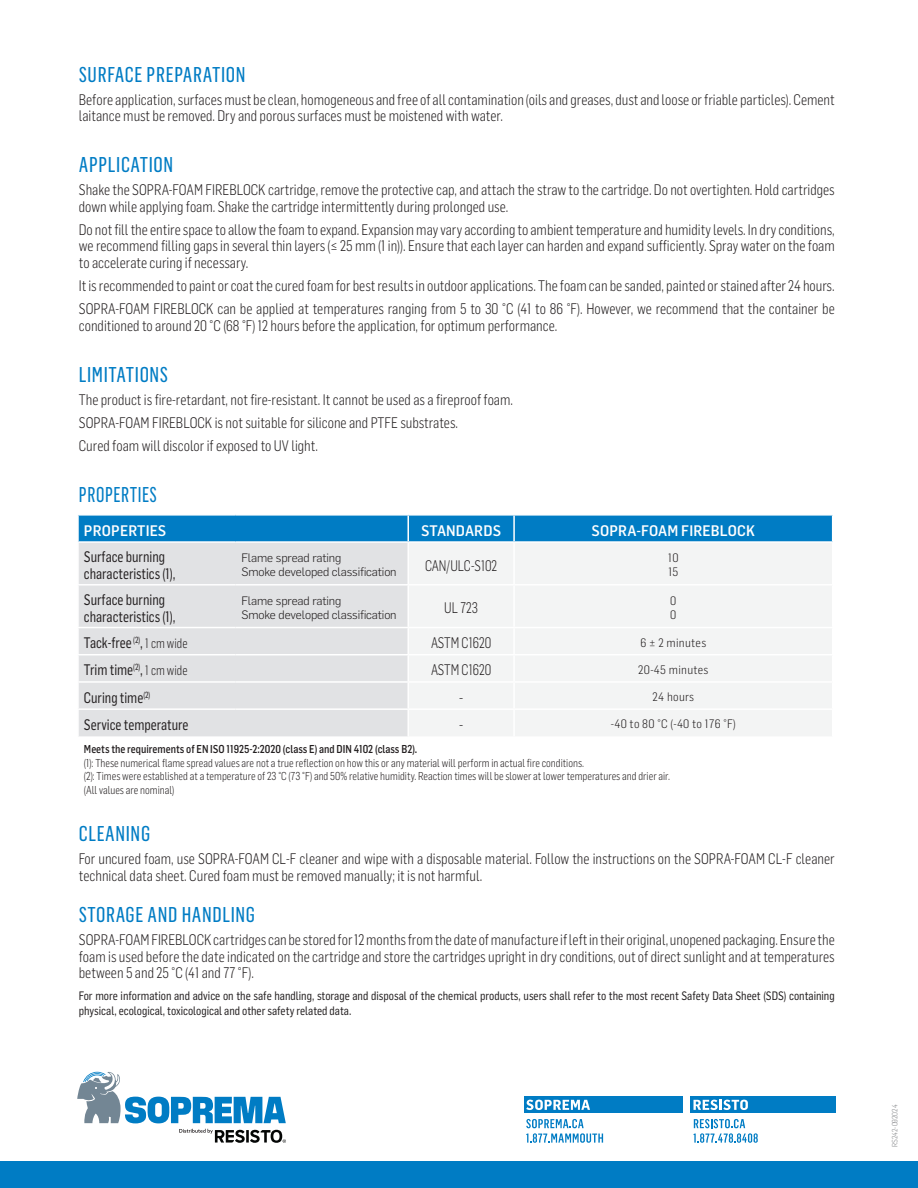
<style>
.page{position:relative;width:918px;height:1188px;background:#fff}
.page>*{position:absolute;margin:0;border:0;box-sizing:border-box;transform-origin:0 0}
.t1{font:21px "Flama Condensed Basic";letter-spacing:.03em;color:#007cc4}
.t2{font:21px "Flama Condensed Basic";letter-spacing:.03em;color:#007cc4;scale:.9 1}
.Infos_Tableau_Align_Gauche{font:300 15px/16.5px "Flama Semicondensed";color:#231f20;scale:.9 1}
.Infos_Tableau_Align_Gauche-2{font:15px "Flama Semicondensed Basic";color:#231f20;scale:.85 1}
.Titres_Tableau_ALIGN__GAUCHE{font:500 15px "Flama Semicondensed";letter-spacing:.01em;color:#fff}
.Infos_Tableau_Align_Gauche-3{font:300 15px "Flama Semicondensed";color:#231f20;scale:.85 1}
.Infos_Tableau_Align_Gauche-4{font:300 15px "Flama Semicondensed";color:#231f20}
.t3{font:12px/15px "Flama Semicondensed Basic";color:#231f20;scale:.9 1}
.Infos_Tableau_Align_Gauche-5{font:300 12px "Flama";letter-spacing:-.01em;color:#231f20}
.Infos_Tableau_Align_Gauche-6{font:300 12px "Flama Semicondensed";letter-spacing:.025em;color:#231f20}
.t4{font:300 11.25px "Flama Semicondensed";color:#231f20;scale:.9 1}
.t5{font:500 11.25px "Flama Semicondensed";color:#231f20;scale:.9 1}
.t6{font:300 7.5px "Flama Semicondensed";color:#808285}
.s1{font-family:"Flama Semicondensed";font-weight:300;font-size:13.5px}
</style>
<div class="page">
<div style="left:0;top:1161px;width:918px;height:27px;background:#007cc4"></div>
<svg style="left:526px;top:1119px;width:77px;height:24px"></svg>
<svg style="left:693px;top:1119px;width:65px;height:24px"></svg>
<div style="left:524px;top:1096px;width:159px;height:17px;background:#007cc4"></div>
<div style="left:690px;top:1096px;width:146px;height:17px;background:#007cc4"></div>
<svg style="left:526px;top:1100px;width:64px;height:10px"></svg>
<svg style="left:693px;top:1100px;width:55px;height:10px"></svg>
<div style="left:79px;top:543px;width:328px;height:193px;background:#e1e2e4"></div>
<div style="left:409px;top:543px;width:423px;height:193px;background:#f3f4f4"></div>
<hr style="left:77px;top:584px;width:158px;height:2px;background:#fff">
<hr style="left:235px;top:584px;width:173px;height:2px;background:#fff">
<hr style="left:408px;top:584px;width:106px;height:2px;background:#fff">
<hr style="left:514px;top:584px;width:319px;height:2px;background:#fff">
<hr style="left:77px;top:627px;width:158px;height:1px;background:#fff">
<hr style="left:235px;top:627px;width:173px;height:1px;background:#fff">
<hr style="left:408px;top:627px;width:106px;height:1px;background:#fff">
<hr style="left:514px;top:627px;width:319px;height:1px;background:#fff">
<hr style="left:77px;top:654px;width:158px;height:1px;background:#fff">
<hr style="left:235px;top:654px;width:173px;height:1px;background:#fff">
<hr style="left:408px;top:654px;width:106px;height:1px;background:#fff">
<hr style="left:514px;top:654px;width:319px;height:1px;background:#fff">
<hr style="left:77px;top:681px;width:158px;height:2px;background:#fff">
<hr style="left:235px;top:681px;width:173px;height:2px;background:#fff">
<hr style="left:408px;top:681px;width:106px;height:2px;background:#fff">
<hr style="left:514px;top:681px;width:319px;height:2px;background:#fff">
<hr style="left:77px;top:708px;width:158px;height:2px;background:#fff">
<hr style="left:235px;top:708px;width:173px;height:2px;background:#fff">
<hr style="left:408px;top:708px;width:106px;height:2px;background:#fff">
<hr style="left:514px;top:708px;width:319px;height:2px;background:#fff">
<svg style="left:78px;top:515px;width:755px;height:27px;background:#0d82c7"></svg>
<hr style="left:513px;top:543px;width:2px;height:41px;background:#fff">
<hr style="left:513px;top:586px;width:2px;height:41px;background:#fff">
<hr style="left:513px;top:628px;width:2px;height:26px;background:#fff">
<hr style="left:513px;top:655px;width:2px;height:26px;background:#fff">
<hr style="left:513px;top:683px;width:2px;height:25px;background:#fff">
<hr style="left:513px;top:710px;width:2px;height:26px;background:#fff">
<hr style="left:77px;top:516px;width:2px;height:25px;background:#fff">
<svg style="left:179px;top:1129px;width:107px;height:14px"></svg>
<svg style="left:77px;top:1072px;width:209px;height:51px"></svg>
<p class="t1" style="left:79px;top:61px;width:168px">SURFACE PREPARATION</p>
<p class="Infos_Tableau_Align_Gauche" style="left:79px;top:91px;width:841px">Before application, surfaces must be clean, homogeneous and free of all contamination (oils and greases, dust and loose or friable particles). Cement laitance must be removed. Dry and porous surfaces must be moistened with water.</p>
<p class="t1" style="left:79px;top:151px;width:96px">APPLICATION</p>
<p class="Infos_Tableau_Align_Gauche" style="left:79px;top:181px;width:841px">Shake the SOPRA-FOAM FIREBLOCK cartridge, remove the protective cap, and attach the straw to the cartridge. Do not overtighten. Hold cartridges down while applying foam. Shake the cartridge intermittently during prolonged use.</p>
<p class="Infos_Tableau_Align_Gauche" style="left:79px;top:221px;width:842px;text-align:justify">Do not fill the entire space to allow the foam to expand. Expansion may vary according to ambient temperature and humidity levels. In dry conditions, we recommend filling gaps in several thin layers (≤ 25 mm (1 in)). Ensure that each layer can harden and expand sufficiently. Spray water on the foam to accelerate curing if necessary.</p>
<p class="Infos_Tableau_Align_Gauche" style="left:79px;top:277px;width:841px">It is recommended to paint or coat the cured foam for best results in outdoor applications. The foam can be sanded, painted or stained after 24 hours.</p>
<p class="Infos_Tableau_Align_Gauche" style="left:79px;top:300px;width:841px">SOPRA-FOAM FIREBLOCK can be applied at temperatures ranging from 5 to 30 °C (41 to 86 °F). However, we recommend that the container be conditioned to around 20 °C (68 °F) 12 hours before the application, for optimum performance.</p>
<p class="t1" style="left:79px;top:361px;width:91px">LIMITATIONS</p>
<p class="Infos_Tableau_Align_Gauche" style="left:79px;top:391px;width:484px">The product is fire-retardant, not fire-resistant. It cannot be used as a fireproof foam.</p>
<p class="Infos_Tableau_Align_Gauche" style="left:79px;top:414px;width:423px">SOPRA-FOAM FIREBLOCK is not suitable for silicone and PTFE substrates.</p>
<p class="Infos_Tableau_Align_Gauche" style="left:79px;top:437px;width:267px">Cured foam will discolor if exposed to UV light.</p>
<p class="t2" style="left:79px;top:482px;width:88px">PROPERTIES</p>
<p class="Titres_Tableau_ALIGN__GAUCHE" style="left:84px;top:521px;width:84px">PROPERTIES</p>
<p class="Titres_Tableau_ALIGN__GAUCHE" style="left:421px;top:521px;width:81px">STANDARDS</p>
<p class="Titres_Tableau_ALIGN__GAUCHE" style="left:592px;top:521px;width:165px">SOPRA-FOAM FIREBLOCK</p>
<p class="Infos_Tableau_Align_Gauche-2" style="left:84px;top:547px;width:97px">Surface burning</p>
<p class="Infos_Tableau_Align_Gauche-2" style="left:84px;top:564px;width:109px">characteristics (1),</p>
<p class="Infos_Tableau_Align_Gauche-6" style="left:668px;top:550px;width:12px">10</p>
<p class="Infos_Tableau_Align_Gauche-6" style="left:668px;top:564px;width:11px">15</p>
<p class="Infos_Tableau_Align_Gauche-5" style="left:241px;top:550px;width:102px">Flame spread rating</p>
<p class="Infos_Tableau_Align_Gauche-5" style="left:241px;top:564px;width:157px">Smoke developed classification</p>
<p class="Infos_Tableau_Align_Gauche-3" style="left:425px;top:556px;width:87px">CAN/ULC-S102</p>
<p class="Infos_Tableau_Align_Gauche-2" style="left:84px;top:590px;width:97px">Surface burning</p>
<p class="Infos_Tableau_Align_Gauche-2" style="left:84px;top:607px;width:109px">characteristics (1),</p>
<p class="Infos_Tableau_Align_Gauche-5" style="left:241px;top:592px;width:102px">Flame spread rating</p>
<p class="Infos_Tableau_Align_Gauche-5" style="left:241px;top:607px;width:157px">Smoke developed classification</p>
<p class="Infos_Tableau_Align_Gauche-3" style="left:444px;top:598px;width:41px">UL 723</p>
<p class="Infos_Tableau_Align_Gauche-6" style="left:670px;top:593px;width:8px">0</p>
<p class="Infos_Tableau_Align_Gauche-6" style="left:670px;top:607px;width:8px">0</p>
<p class="Infos_Tableau_Align_Gauche-2" style="left:84px;top:633px;width:123px">Tack-free <sup>(2)</sup>, <span class="s1">1 cm wide</span></p>
<p class="Infos_Tableau_Align_Gauche-3" style="left:431px;top:633px;width:72px">ASTM C1620</p>
<p class="Infos_Tableau_Align_Gauche-6" style="left:641px;top:635px;width:67px">6 ± 2 minutes</p>
<p class="Infos_Tableau_Align_Gauche-2" style="left:84px;top:661px;width:123px">Trim time<sup>(2)</sup>, <span class="s1">1 cm wide</span></p>
<p class="Infos_Tableau_Align_Gauche-3" style="left:431px;top:661px;width:72px">ASTM C1620</p>
<p class="Infos_Tableau_Align_Gauche-6" style="left:638px;top:662px;width:72px">20-45 minutes</p>
<p class="Infos_Tableau_Align_Gauche-2" style="left:84px;top:688px;width:80px">Curing time<sup>(2)</sup></p>
<p class="Infos_Tableau_Align_Gauche-4" style="left:459px;top:688px;width:6px">-</p>
<p class="Infos_Tableau_Align_Gauche-6" style="left:653px;top:689px;width:43px">24 hours</p>
<p class="Infos_Tableau_Align_Gauche-2" style="left:84px;top:715px;width:125px">Service temperature</p>
<p class="Infos_Tableau_Align_Gauche-4" style="left:459px;top:715px;width:6px">-</p>
<p class="Infos_Tableau_Align_Gauche-6" style="left:611px;top:717px;width:127px">-40 to 80 °C (-40 to 176 °F)</p>
<p class="t5" style="left:84px;top:742px;width:372px">Meets the requirements of EN ISO 11925-2:2020 (class E) and DIN 4102 (class B2).</p>
<p class="t4" style="left:84px;top:755px;width:557px">(1): These numerical flame spread values are not a true reflection on how this or any material will perform in actual fire conditions.</p>
<p class="t4" style="left:84px;top:769px;width:653px">(2): Times were established at a temperature of 23 °C (73 °F) and 50% relative humidity. Reaction times will be slower at lower temperatures and drier air.</p>
<p class="t4" style="left:84px;top:782px;width:102px">(All values are nominal)</p>
<p class="t1" style="left:79px;top:821px;width:73px">CLEANING</p>
<p class="Infos_Tableau_Align_Gauche" style="left:79px;top:850px;width:841px">For uncured foam, use SOPRA-FOAM CL-F cleaner and wipe with a disposable material. Follow the instructions on the SOPRA-FOAM CL-F cleaner technical data sheet. Cured foam must be removed manually; it is not harmful.</p>
<p class="t1" style="left:79px;top:902px;width:178px">STORAGE AND HANDLING</p>
<p class="Infos_Tableau_Align_Gauche" style="left:79px;top:931px;width:842px;text-align:justify">SOPRA-FOAM FIREBLOCK cartridges can be stored for 12 months from the date of manufacture if left in their original, unopened packaging. Ensure the foam is used before the date indicated on the cartridge and store the cartridges upright in dry conditions, out of direct sunlight and at temperatures between 5 and 25 °C (41 and 77 °F).</p>
<p class="t3" style="left:79px;top:988px;width:841px">For more information and advice on the safe handling, storage and disposal of the chemical products, users shall refer to the most recent Safety Data Sheet (SDS) containing physical, ecological, toxicological and other safety related data.</p>
<p class="t6" style="left:890px;top:1147px;width:44px;rotate:-90deg">RS242-092024</p>
</div>
